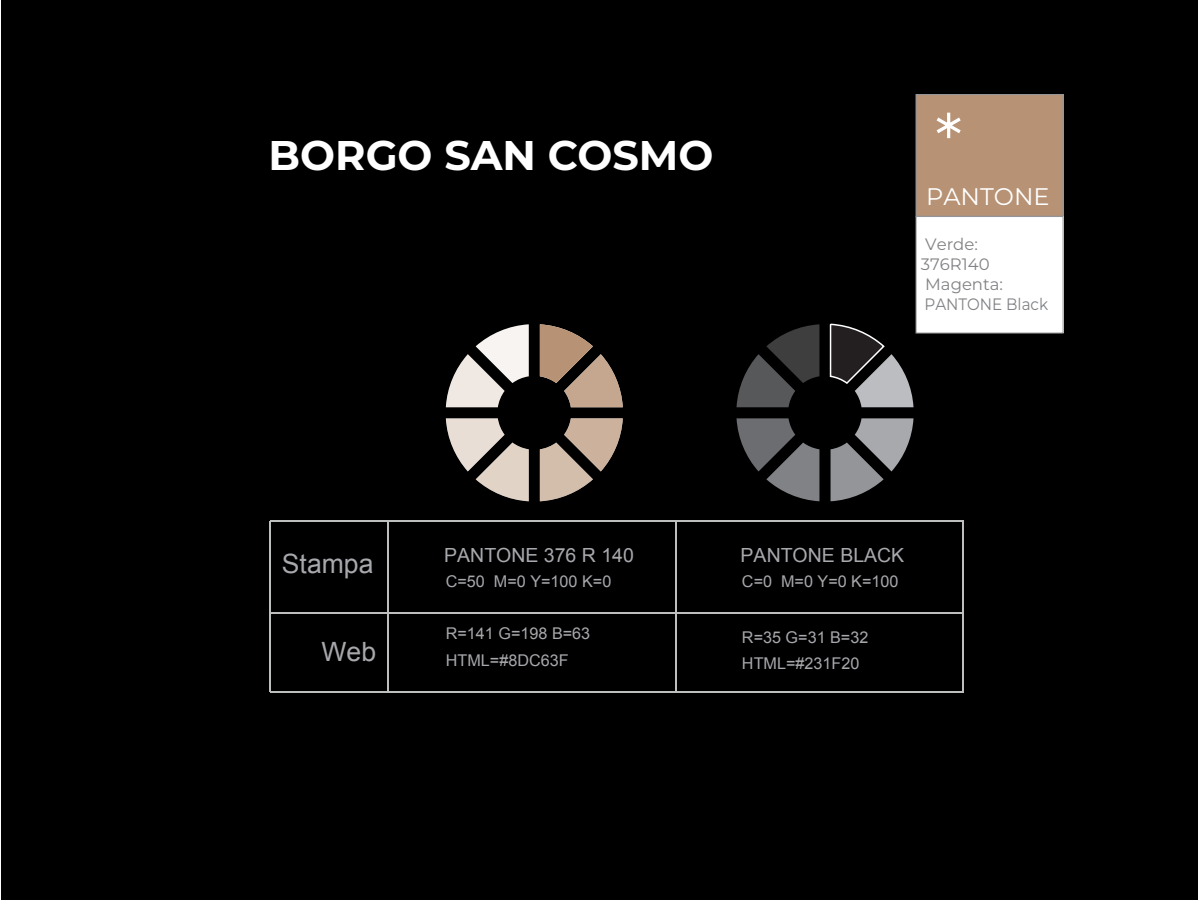
<style>
.page{position:relative;width:1200px;height:900px;background:#fff}
.page>*{position:absolute;margin:0;border:0;box-sizing:border-box;transform-origin:0 0}
.t1{font:70.5px "Montserrat";color:#fff}
.t2{font:700 41.4px "Montserrat";color:#fff}
.t3{font:26.55px "Arial";color:#a7a8ab}
.t4{font:24px "Montserrat";color:#fff}
.t5{font:19.5px "Arial";color:#a8a9ad}
.t6{font:16.5px/19.8px "Montserrat";color:#808285}
.t7{font:16.2px/26.5px "Arial";color:#a7a8ab}
</style>
<div class="page">
<div style="left:1px;top:0;width:1196px;height:900px;background:#000001"></div>
<div style="left:916px;top:95px;width:147px;height:121px;background:#b79274"></div>
<div style="left:916px;top:94px;width:148px;height:123px;border:1px solid #939598"></div>
<div style="left:916px;top:217px;width:147px;height:116px;background:#fff"></div>
<div style="left:916px;top:216px;width:148px;height:118px;border:1px solid #939598"></div>
<svg style="left:540px;top:418px;width:83px;height:83px"></svg>
<svg style="left:540px;top:324px;width:83px;height:83px"></svg>
<svg style="left:446px;top:418px;width:83px;height:83px"></svg>
<svg style="left:446px;top:324px;width:83px;height:83px"></svg>
<svg style="left:831px;top:418px;width:83px;height:83px"></svg>
<svg style="left:829px;top:323px;width:85px;height:84px"></svg>
<svg style="left:737px;top:418px;width:82px;height:83px"></svg>
<svg style="left:737px;top:324px;width:82px;height:83px"></svg>
<hr style="left:270px;top:521px;width:693px;height:1px;background:#bdbebe">
<hr style="left:270px;top:691px;width:693px;height:2px;background:#bdbebe">
<hr style="left:270px;top:612px;width:693px;height:1px;background:#bdbebe">
<hr style="left:675px;top:521px;width:1px;height:171px;background:#bdbebe">
<hr style="left:387px;top:521px;width:2px;height:171px;background:#bdbebe">
<hr style="left:269px;top:521px;width:2px;height:171px;background:#bdbebe">
<hr style="left:963px;top:521px;width:1px;height:171px;background:#bdbebe">
<h2 class="t2" style="left:269px;top:128px;width:446px">BORGO SAN COSMO</h2>
<h1 class="t1" style="left:935px;top:93px;width:29px">*</h1>
<h3 class="t4" style="left:926px;top:180px;width:125px">PANTONE</h3>
<p class="t6" style="left:921px;top:234px;width:129px">Verde:<br>376R140<br>Magenta:<br>PANTONE Black</p>
<h3 class="t3" style="left:282px;top:546px;width:93px">Stampa</h3>
<h3 class="t3" style="left:322px;top:634px;width:56px">Web</h3>
<p class="t5" style="left:444px;top:543px;width:191px">PANTONE 376 R 140</p>
<p class="t5" style="left:741px;top:543px;width:165px">PANTONE BLACK</p>
<p class="t7" style="left:446px;top:568px;width:167px">C=50 M=0 Y=100 K=0</p>
<p class="t7" style="left:742px;top:568px;width:158px">C=0 M=0 Y=0 K=100</p>
<p class="t7" style="left:446px;top:621px;width:146px">R=141 G=198 B=63<br>HTML=#8DC63F</p>
<p class="t7" style="left:742px;top:624px;width:128px">R=35 G=31 B=32<br>HTML=#231F20</p>
</div>
